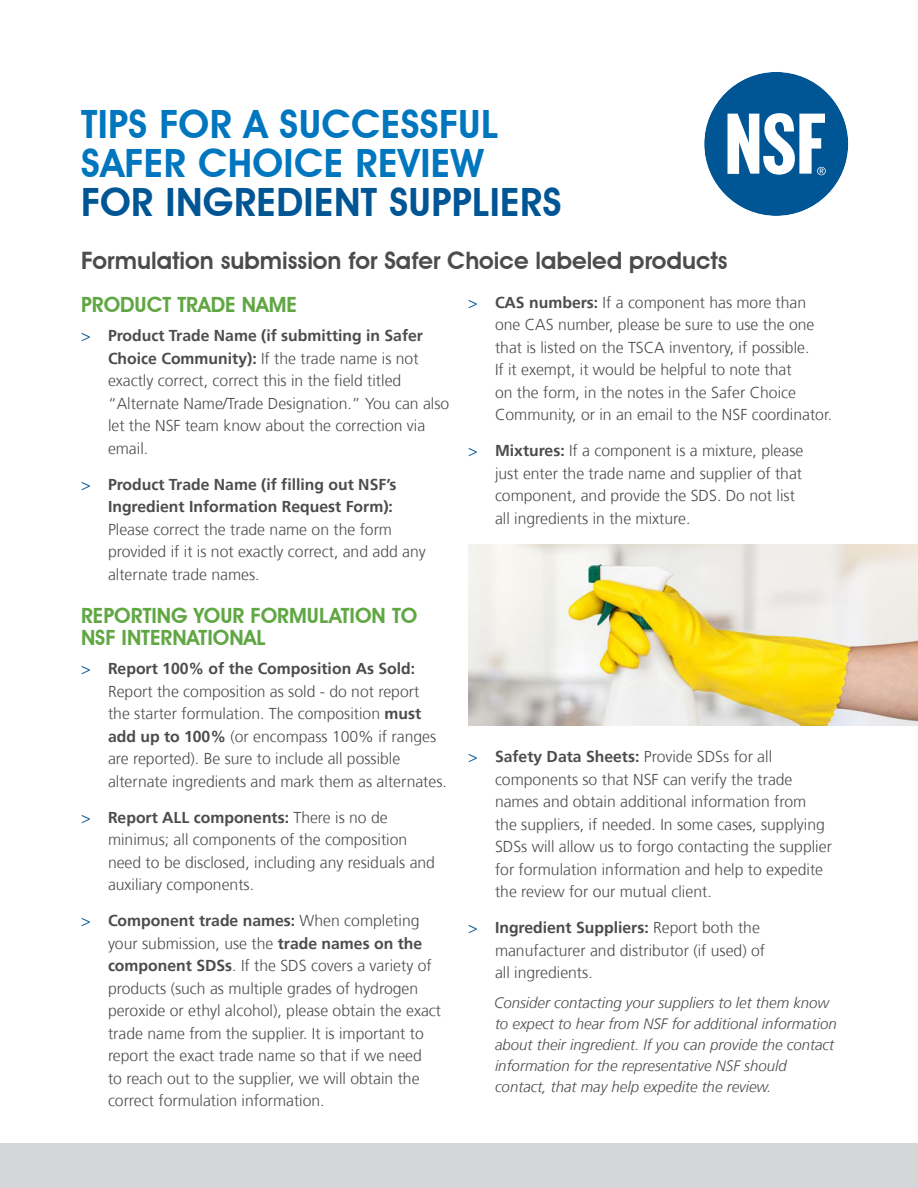
<style>
.page{position:relative;width:918px;height:1188px;background:#fff}
.page>*{position:absolute;margin:0;border:0;box-sizing:border-box;transform-origin:0 0}
.t1{font:600 39px/39px "Avant Garde IT Cby BT";letter-spacing:.01em;color:#0076be}
.HEADLINE{font:600 24px "Avant Garde IT Cby BT";color:#4b4c4d}
.SUBHEAD{font:600 21px/22.5px "Avant Garde IT Cby BT";color:#60a744}
.t2{font:300 15.75px/22.5px "Frutiger";color:#4b4c4d}
._1ST_LEVEL_BULLETS{font:italic 300 15px/21px "Frutiger";color:#4b4c4d}
.s1{color:#005595}
.s2{font-weight:700}
</style>
<div class="page">
<div style="left:0;top:1143px;width:918px;height:45px;background:#d5d6d8"></div>
<svg style="left:704px;top:72px;width:145px;height:144px"></svg>
<img style="left:468px;top:544px;width:450px;height:182px">
<p class="t1" style="left:81px;top:104px;width:482px">TIPS FOR A SUCCESSFUL<br>SAFER CHOICE REVIEW<br><span class="s1">FOR INGREDIENT SUPPLIERS</span></p>
<p class="HEADLINE" style="left:81px;top:246px;width:648px">Formulation submission for Safer Choice labeled products</p>
<p class="SUBHEAD" style="left:81px;top:293px;width:218px">PRODUCT TRADE NAME</p>
<p class="t2" style="left:108px;top:325px;width:343px;text-indent:-27px"><span class="s1">&gt;</span> <span class="s2">Product Trade Name (if submitting in Safer Choice Community):</span> If the trade name is not exactly correct, correct this in the field titled “Alternate Name/Trade Designation.” You can also let the NSF team know about the correction via email.</p>
<p class="t2" style="left:108px;top:473px;width:319px;text-indent:-27px"><span class="s1">&gt;</span> <span class="s2">Product Trade Name (if filling out NSF’s Ingredient Information Request Form):<br></span>Please correct the trade name on the form provided if it is not exactly correct, and add any alternate trade names.</p>
<p class="SUBHEAD" style="left:81px;top:604px;width:338px">REPORTING YOUR FORMULATION TO<br>NSF INTERNATIONAL</p>
<p class="t2" style="left:108px;top:658px;width:340px;text-indent:-27px"><span class="s1">&gt;</span> <span class="s2">Report 100% of the Composition As Sold:<br></span>Report the composition as sold - do not report<br>the starter formulation. The composition <span class="s2">must add up to 100%</span> (or encompass 100% if ranges are reported). Be sure to include all possible alternate ingredients and mark them as alternates.</p>
<p class="t2" style="left:108px;top:806px;width:329px;text-indent:-27px"><span class="s1">&gt;</span> <span class="s2">Report ALL components:</span> There is no de minimus; all components of the composition need to be disclosed, including any residuals and auxiliary components.</p>
<p class="t2" style="left:108px;top:910px;width:335px;text-indent:-27px"><span class="s1">&gt;</span> <span class="s2">Component trade names:</span> When completing your submission, use the <span class="s2">trade names on the component SDSs</span>. If the SDS covers a variety of products (such as multiple grades of hydrogen peroxide or ethyl alcohol), please obtain the exact trade name from the supplier. It is important to report the exact trade name so that if we need<br>to reach out to the supplier, we will obtain the correct formulation information.</p>
<p class="t2" style="left:495px;top:291px;width:339px;text-indent:-27px"><span class="s1">&gt;</span> <span class="s2">CAS numbers:</span> If a component has more than one CAS number, please be sure to use the one that is listed on the TSCA inventory, if possible.<br>If it exempt, it would be helpful to note that<br>on the form, in the notes in the Safer Choice Community, or in an email to the NSF coordinator.</p>
<p class="t2" style="left:495px;top:440px;width:310px;text-indent:-27px"><span class="s1">&gt;</span> <span class="s2">Mixtures:</span> If a component is a mixture, please just enter the trade name and supplier of that component, and provide the SDS. Do not list all ingredients in the mixture.</p>
<p class="t2" style="left:495px;top:746px;width:338px;text-indent:-27px"><span class="s1">&gt;</span> <span class="s2">Safety Data Sheets:</span> Provide SDSs for all components so that NSF can verify the trade names and obtain additional information from the suppliers, if needed. In some cases, supplying SDSs will allow us to forgo contacting the supplier for formulation information and help to expedite the review for our mutual client.</p>
<p class="t2" style="left:495px;top:917px;width:272px;text-indent:-27px"><span class="s1">&gt;</span> <span class="s2">Ingredient Suppliers:</span> Report both the manufacturer and distributor (if used) of all ingredients.</p>
<p class="_1ST_LEVEL_BULLETS" style="left:494px;top:992px;width:344px">Consider contacting your suppliers to let them know to expect to hear from NSF for additional information about their ingredient. If you can provide the contact information for the representative NSF should contact, that may help expedite the review.</p>
</div>
